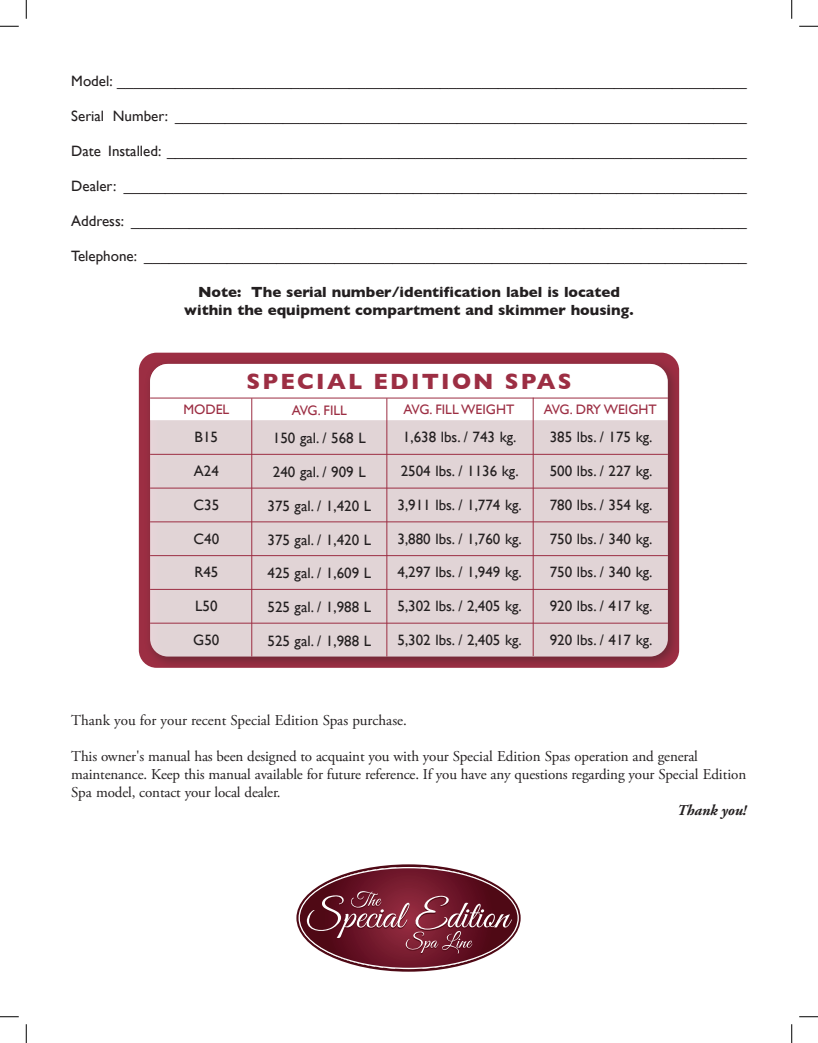
<style>
.page{position:relative;width:818px;height:1043px;background:#fff}
.page>*{position:absolute;margin:0;border:0;box-sizing:border-box;transform-origin:0 0}
.t1{font:700 22.5px "Gill Sans";letter-spacing:.1em;color:#9c2e43}
.t2{font:15px "Gill Sans";color:#231f20}
.t3{font:15px/18px "Adobe Garamond Pro";letter-spacing:-.01em;color:#231f20}
.t4{font:700 15px/18px "Gill Sans";color:#231f20;text-align:center}
.t5{font:italic 700 15px "Adobe Garamond Pro";color:#231f20}
.t6{font:13.75px "Gill Sans";color:#9c2e43}
</style>
<div class="page">
<div style="left:139px;top:352px;width:540px;height:316px;background:#9c2e43;border-radius:18px"></div>
<div style="left:144px;top:357px;width:536px;height:312px;background:#231f20;opacity:.4"></div>
<div style="left:150px;top:364px;width:517px;height:292px;background:#e1d4d6;border-radius:18px"></div>
<div style="left:150px;top:364px;width:517px;height:56px;background:#fff"></div>
<hr style="left:150px;top:398px;width:518px;height:1px;background:#9c2e43">
<hr style="left:251px;top:398px;width:1px;height:258px;background:#9c2e43">
<hr style="left:386px;top:398px;width:1px;height:258px;background:#9c2e43">
<hr style="left:532px;top:398px;width:1px;height:258px;background:#9c2e43">
<hr style="left:150px;top:454px;width:518px;height:1px;background:#9c2e43">
<hr style="left:150px;top:555px;width:518px;height:1px;background:#9c2e43">
<hr style="left:150px;top:589px;width:518px;height:1px;background:#9c2e43">
<hr style="left:150px;top:622px;width:518px;height:1px;background:#9c2e43">
<hr style="left:150px;top:487px;width:518px;height:1px;background:#9c2e43">
<hr style="left:150px;top:521px;width:518px;height:1px;background:#9c2e43">
<svg style="left:296px;top:864px;width:224px;height:107px"></svg>
<svg style="left:0;top:25px;width:19px;height:2px"></svg>
<svg style="left:799px;top:25px;width:19px;height:2px"></svg>
<svg style="left:0;top:1016px;width:19px;height:1px"></svg>
<svg style="left:799px;top:1016px;width:19px;height:1px"></svg>
<svg style="left:25px;top:0;width:2px;height:19px"></svg>
<svg style="left:25px;top:1024px;width:2px;height:18px"></svg>
<svg style="left:791px;top:0;width:1px;height:19px"></svg>
<svg style="left:791px;top:1024px;width:1px;height:18px"></svg>
<p class="t2" style="left:71px;top:72px;width:677px">Model: ____________________________________________________________________________</p>
<p class="t2" style="left:71px;top:107px;width:677px">Serial Number: _____________________________________________________________________</p>
<p class="t2" style="left:71px;top:142px;width:677px">Date Installed: ______________________________________________________________________</p>
<p class="t2" style="left:71px;top:177px;width:677px">Dealer: ____________________________________________________________________________</p>
<p class="t2" style="left:71px;top:212px;width:677px">Address: ___________________________________________________________________________</p>
<p class="t2" style="left:71px;top:247px;width:677px">Telephone: _________________________________________________________________________</p>
<p class="t4" style="left:184px;top:282px;width:451px">Note: The serial number/identification label is located within the equipment compartment and skimmer housing.</p>
<p class="t1" style="left:246px;top:363px;width:326px">SPECIAL EDITION SPAS</p>
<p class="t6" style="left:183px;top:401px;width:47px">MODEL</p>
<p class="t6" style="left:292px;top:402px;width:57px">AVG. FILL</p>
<p class="t6" style="left:403px;top:401px;width:112px">AVG. FILL WEIGHT</p>
<p class="t6" style="left:543px;top:401px;width:115px">AVG. DRY WEIGHT</p>
<p class="t2" style="left:195px;top:428px;width:25px">B15</p>
<p class="t2" style="left:194px;top:462px;width:27px">A24</p>
<p class="t2" style="left:193px;top:496px;width:27px">C35</p>
<p class="t2" style="left:193px;top:529px;width:27px">C40</p>
<p class="t2" style="left:194px;top:563px;width:26px">R45</p>
<p class="t2" style="left:195px;top:597px;width:24px">L50</p>
<p class="t2" style="left:193px;top:631px;width:28px">G50</p>
<p class="t2" style="left:273px;top:429px;width:94px">150 gal. / 568 L</p>
<p class="t2" style="left:273px;top:463px;width:94px">240 gal. / 909 L</p>
<p class="t2" style="left:267px;top:497px;width:105px">375 gal. / 1,420 L</p>
<p class="t2" style="left:267px;top:530px;width:105px">375 gal. / 1,420 L</p>
<p class="t2" style="left:267px;top:564px;width:105px">425 gal. / 1,609 L</p>
<p class="t2" style="left:267px;top:598px;width:105px">525 gal. / 1,988 L</p>
<p class="t2" style="left:267px;top:632px;width:105px">525 gal. / 1,988 L</p>
<p class="t2" style="left:403px;top:428px;width:115px">1,638 lbs. / 743 kg.</p>
<p class="t2" style="left:401px;top:462px;width:119px">2504 lbs. / 1136 kg.</p>
<p class="t2" style="left:397px;top:496px;width:126px">3,911 lbs. / 1,774 kg.</p>
<p class="t2" style="left:397px;top:529px;width:126px">3,880 lbs. / 1,760 kg.</p>
<p class="t2" style="left:397px;top:563px;width:126px">4,297 lbs. / 1,949 kg.</p>
<p class="t2" style="left:397px;top:597px;width:126px">5,302 lbs. / 2,405 kg.</p>
<p class="t2" style="left:397px;top:631px;width:126px">5,302 lbs. / 2,405 kg.</p>
<p class="t2" style="left:549px;top:428px;width:104px">385 lbs. / 175 kg.</p>
<p class="t2" style="left:549px;top:462px;width:104px">500 lbs. / 227 kg.</p>
<p class="t2" style="left:549px;top:496px;width:104px">780 lbs. / 354 kg.</p>
<p class="t2" style="left:549px;top:529px;width:104px">750 lbs. / 340 kg.</p>
<p class="t2" style="left:549px;top:563px;width:104px">750 lbs. / 340 kg.</p>
<p class="t2" style="left:549px;top:597px;width:104px">920 lbs. / 417 kg.</p>
<p class="t2" style="left:549px;top:631px;width:104px">920 lbs. / 417 kg.</p>
<p class="t3" style="left:71px;top:711px;width:337px">Thank you for your recent Special Edition Spas purchase.</p>
<p class="t3" style="left:71px;top:747px;width:676px">This owner's manual has been designed to acquaint you with your Special Edition Spas operation and general maintenance. Keep this manual available for future reference. If you have any questions regarding your Special Edition<br>Spa model, contact your local dealer.</p>
<p class="t5" style="left:677px;top:801px;width:71px">Thank you!</p>
</div>
